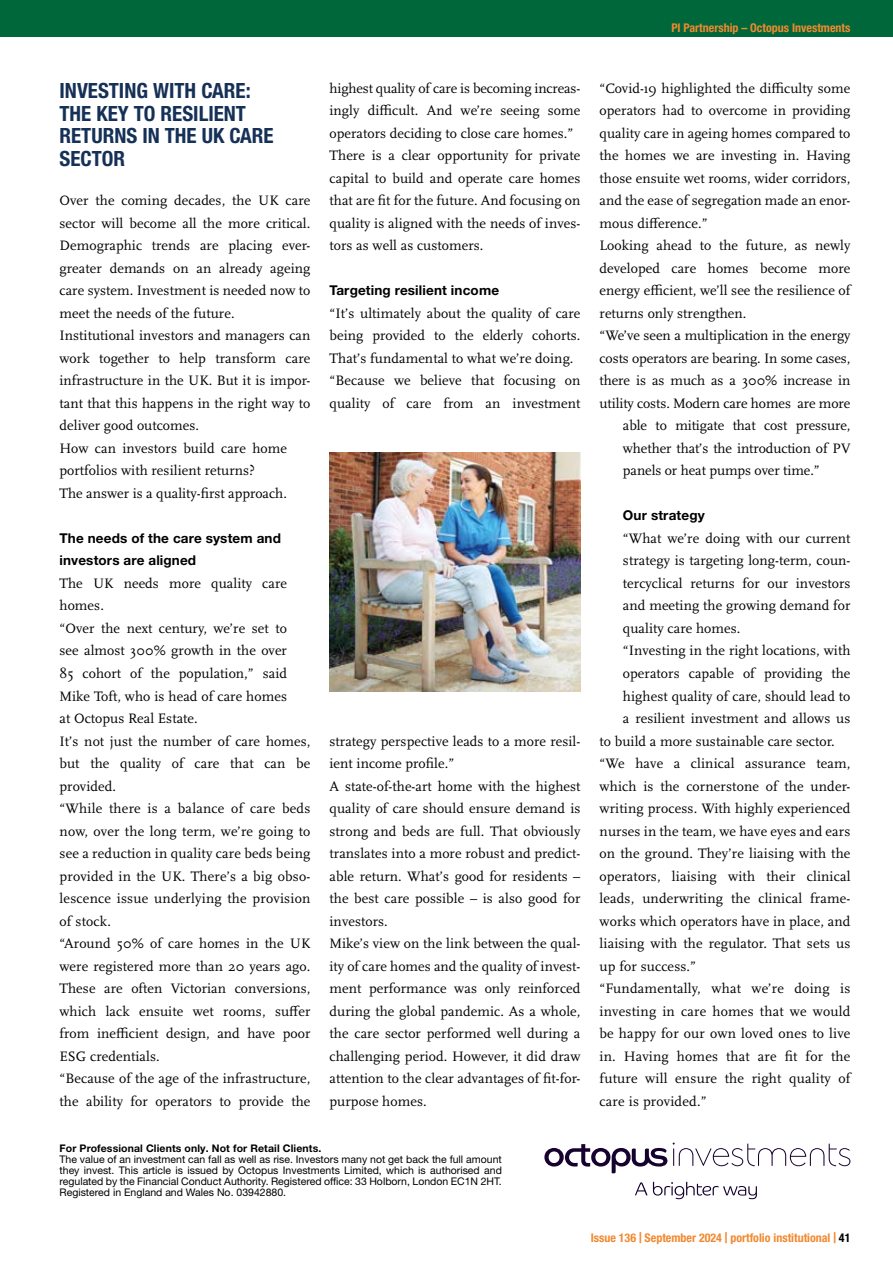
<style>
.page{position:relative;width:893px;height:1263px;background:#fff}
.page>*{position:absolute;margin:0;border:0;box-sizing:border-box;transform-origin:0 0}
.t1{font:700 condensed 21px/22.5px "Helvetica Neue LT Pro";color:#163157}
.t2{font:14.25px/22.5px "Scala OT";letter-spacing:.005em;color:#000}
.t3{font:700 13.5px/22.5px "Helvetica Neue LT Pro";letter-spacing:.01em;color:#000}
.t4{font:700 condensed 12px "Helvetica Neue LT Pro";color:#f18930}
.t5{font:10.5px/10.9px "Helvetica Neue LT Pro";color:#000;text-align:justify}
.t6{font:700 10.5px "Helvetica Neue LT Pro";letter-spacing:.01em;color:#000}
.s1{font-size:15px}
.s2{color:#000}
</style>
<div class="page">
<svg style="left:635px;top:1182px;width:12px;height:13px"></svg>
<svg style="left:653px;top:1182px;width:104px;height:17px"></svg>
<svg style="left:544px;top:1142px;width:306px;height:32px"></svg>
<img style="left:330px;top:453px;width:250px;height:238px">
<div style="left:0;top:0;width:893px;height:36px;background:#00673a"></div>
<p class="t4" style="left:671px;top:20px;width:181px">PI Partnership – Octopus Investments</p>
<p class="t4" style="left:619px;top:20px;width:233px">PI Partnership – BNP Paribas Asset Management</p>
<h1 class="t1" style="left:60px;top:80px;width:216px">INVESTING WITH CARE:<br>THE KEY TO RESILIENT<br>RETURNS IN THE UK CARE<br>SECTOR</h1>
<p class="t2" style="left:60px;top:190px;width:252px">Over the coming decades, the UK care sector will become all the more critical.<br>Demographic trends are placing ever&shy;greater demands on an already ageing care system. Investment is needed now to meet the needs of the future.<br>Institutional investors and managers can work together to help transform care infrastructure in the UK. But it is impor&shy;tant that this happens in the right way to deliver good outcomes.<br>How can investors build care home portfolios with resilient returns?<br>The answer is a quality-first approach.</p>
<p class="t3" style="left:60px;top:527px;width:223px">The needs of the care system and investors are aligned</p>
<p class="t2" style="left:60px;top:572px;width:252px">The UK needs more quality care homes.<br>“Over the next century, we’re set to<br>see almost 300% growth in the over<br>85 cohort of the population,” said<br>Mike Toft, who is head of care homes<br>at Octopus Real Estate.<br>It’s not just the number of care homes, but the quality of care that can be provided.<br>“While there is a balance of care beds now, over the long term, we’re going to see a reduction in quality care beds being provided in the UK. There’s a big obso&shy;lescence issue underlying the provision of stock.<br>“Around 50% of care homes in the UK were registered more than 20 years ago.<br>These are often Victorian conversions, which lack ensuite wet rooms, suffer from inefficient design, and have poor<br>ESG credentials.<br>“Because of the age of the infrastructure, the ability for operators to provide the</p>
<p class="t2" style="left:330px;top:77px;width:252px">highest quality of care is becoming increas&shy;ingly difficult. And we’re seeing some operators deciding to close care homes.” There is a clear opportunity for private capital to build and operate care homes that are fit for the future. And focusing on quality is aligned with the needs of inves&shy;tors as well as customers.</p>
<p class="t3" style="left:330px;top:279px;width:171px">Targeting resilient income</p>
<p class="t2" style="left:330px;top:302px;width:252px">“It’s ultimately about the quality of care being provided to the elderly cohorts.<br>That’s fundamental to what we’re doing. “Because we believe that focusing on quality of care from an investment</p>
<p class="t2" style="left:330px;top:730px;width:252px">strategy perspective leads to a more resil&shy;ient income profile.”<br>A state-of-the-art home with the highest quality of care should ensure demand is strong and beds are full. That obviously translates into a more robust and predict&shy;able return. What’s good for residents – the best care possible – is also good for investors.<br>Mike’s view on the link between the qual&shy;ity of care homes and the quality of invest&shy;ment performance was only reinforced during the global pandemic. As a whole, the care sector performed well during a challenging period. However, it did draw attention to the clear advantages of fit-for&shy;purpose homes.</p>
<p class="t2" style="left:600px;top:77px;width:252px">“Covid-19 highlighted the difficulty some</p>
<p class="t2" style="left:600px;top:100px;width:252px">operators had to overcome in providing</p>
<p class="t2" style="left:600px;top:122px;width:252px">quality care in ageing homes compared to</p>
<p class="t2" style="left:600px;top:145px;width:252px">the homes we are investing in. Having</p>
<p class="t2" style="left:600px;top:167px;width:252px">those ensuite wet rooms, wider corridors,</p>
<p class="t2" style="left:600px;top:190px;width:252px">and the ease of segregation made an enor-</p>
<p class="t2" style="left:600px;top:212px;width:110px">mous difference.”</p>
<p class="t2" style="left:600px;top:235px;width:252px">Looking ahead to the future, as newly</p>
<p class="t2" style="left:600px;top:257px;width:252px">developed care homes become more</p>
<p class="t2" style="left:600px;top:280px;width:252px">energy efficient, we’ll see the resilience of</p>
<p class="t2" style="left:600px;top:302px;width:148px">returns only strengthen.</p>
<p class="t2" style="left:600px;top:325px;width:252px">“We’ve seen a multiplication in the energy</p>
<p class="t2" style="left:600px;top:347px;width:252px">costs operators are bearing. In some cases,</p>
<p class="t2" style="left:600px;top:370px;width:252px">there is as much as a 300% increase in</p>
<p class="t2" style="left:600px;top:392px;width:252px">utility costs. Modern care homes are more</p>
<p class="t2" style="left:623px;top:415px;width:229px">able to mitigate that cost pressure,</p>
<p class="t2" style="left:623px;top:437px;width:229px">whether that’s the introduction of PV</p>
<p class="t2" style="left:623px;top:460px;width:198px">panels or heat pumps over time.”</p>
<p class="t3" style="left:623px;top:504px;width:83px">Our strategy</p>
<p class="t2" style="left:623px;top:527px;width:229px">“What we’re doing with our current</p>
<p class="t2" style="left:623px;top:550px;width:229px">strategy is targeting long-term, coun-</p>
<p class="t2" style="left:623px;top:572px;width:229px">tercyclical returns for our investors</p>
<p class="t2" style="left:623px;top:595px;width:229px">and meeting the growing demand for</p>
<p class="t2" style="left:623px;top:617px;width:119px">quality care homes.</p>
<p class="t2" style="left:623px;top:640px;width:229px">“Investing in the right locations, with</p>
<p class="t2" style="left:623px;top:662px;width:229px">operators capable of providing the</p>
<p class="t2" style="left:623px;top:685px;width:229px">highest quality of care, should lead to</p>
<p class="t2" style="left:623px;top:707px;width:229px">a resilient investment and allows us</p>
<p class="t2" style="left:600px;top:730px;width:236px">to build a more sustainable care sector.</p>
<p class="t2" style="left:600px;top:752px;width:252px">“We have a clinical assurance team,</p>
<p class="t2" style="left:600px;top:775px;width:252px">which is the cornerstone of the under-</p>
<p class="t2" style="left:600px;top:797px;width:252px">writing process. With highly experienced</p>
<p class="t2" style="left:600px;top:820px;width:252px">nurses in the team, we have eyes and ears</p>
<p class="t2" style="left:600px;top:842px;width:252px">on the ground. They’re liaising with the</p>
<p class="t2" style="left:600px;top:865px;width:252px">operators, liaising with their clinical</p>
<p class="t2" style="left:600px;top:887px;width:252px">leads, underwriting the clinical frame-</p>
<p class="t2" style="left:600px;top:910px;width:252px">works which operators have in place, and</p>
<p class="t2" style="left:600px;top:932px;width:252px">liaising with the regulator. That sets us</p>
<p class="t2" style="left:600px;top:955px;width:98px">up for success.”</p>
<p class="t2" style="left:600px;top:977px;width:252px">“Fundamentally, what we’re doing is</p>
<p class="t2" style="left:600px;top:1000px;width:252px">investing in care homes that we would</p>
<p class="t2" style="left:600px;top:1022px;width:252px">be happy for our own loved ones to live</p>
<p class="t2" style="left:600px;top:1045px;width:252px">in. Having homes that are fit for the</p>
<p class="t2" style="left:600px;top:1067px;width:252px">future will ensure the right quality of</p>
<p class="t2" style="left:600px;top:1090px;width:109px">care is provided.”</p>
<p class="t6" style="left:60px;top:1142px;width:263px">For Professional Clients only. Not for Retail Clients.</p>
<p class="t5" style="left:60px;top:1153px;width:444px">The value of an investment can fall as well as rise. Investors many not get back the full amount they invest. This article is issued by Octopus Investments Limited, which is authorised and regulated by the Financial Conduct Authority. Registered office: 33 Holborn, London EC1N 2HT.<br>Registered in England and Wales No. 03942880.</p>
<p class="t4" style="left:591px;top:1230px;width:261px">Issue 136 <span class="s1">|</span> September 2024 <span class="s1">|</span> portfolio institutional <span class="s1">|</span> <span class="s2">41</span></p>
</div>
